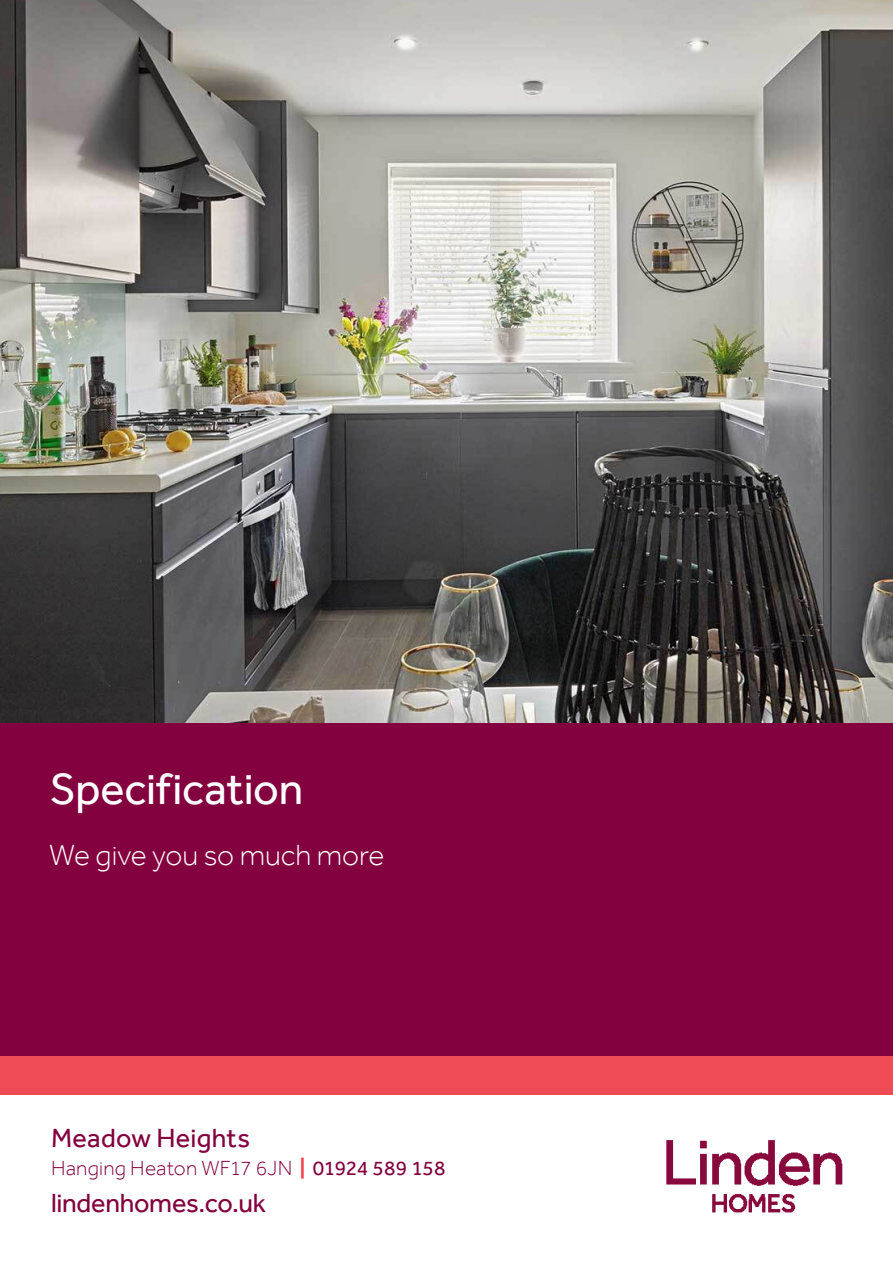
<style>
.page{position:relative;width:893px;height:1263px;background:#fff}
.page>*{position:absolute;margin:0;border:0;box-sizing:border-box;transform-origin:0 0}
.t1{font:45px "Effra";letter-spacing:-.005em;color:#fff}
.t2{font:300 30px "Effra";color:#fff}
.URL{font:27px "Effra";letter-spacing:-.01em;color:#83013e}
.Development_Name{font:27px "Effra";letter-spacing:.01em;color:#83013e}
.Address{font:300 21px "Effra";letter-spacing:.01em;color:#83013e}
.s1{font-weight:700;color:#ef4b55}
.s2{font-weight:400}
</style>
<div class="page">
<img style="left:0;top:0;width:893px;height:723px">
<img style="left:666px;top:1140px;width:177px;height:73px">
<div style="left:0;top:723px;width:893px;height:334px;background:#83013e"></div>
<div style="left:0;top:1057px;width:893px;height:38px;background:#ef4b55"></div>
<h1 class="t1" style="left:50px;top:762px;width:255px">Specification</h1>
<h2 class="t2" style="left:49px;top:837px;width:337px">We give you so much more</h2>
<p class="Development_Name" style="left:51px;top:1122px;width:201px">Meadow Heights</p>
<p class="Address" style="left:51px;top:1156px;width:396px">Hanging Heaton WF17 6JN <span class="s1">|</span> <span class="s2">01924 589 158</span></p>
<p class="URL" style="left:51px;top:1187px;width:217px">lindenhomes.co.uk</p>
</div>
